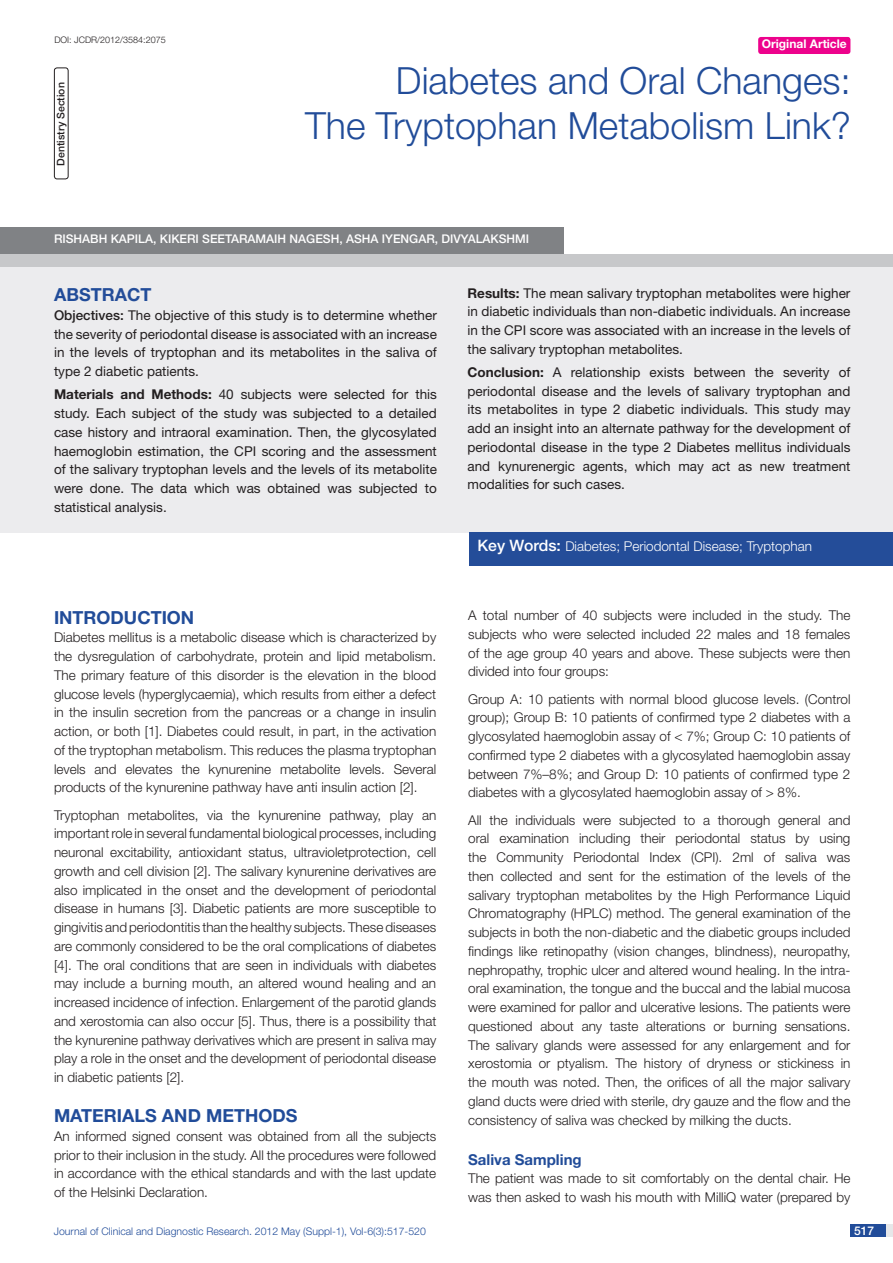
<style>
.page{position:relative;width:893px;height:1263px;background:#fff}
.page>*{position:absolute;margin:0;border:0;box-sizing:border-box;transform-origin:0 0}
.t1{font:300 37.5px/45px "Helvetica Neue";color:#214c99;text-align:right}
.Level_1{font:700 18px "Helvetica Neue";color:#214c99}
.Abstract_head{font:700 18px "Helvetica Neue";color:#214c99}
.Level_2{font:700 15px "Helvetica Neue";color:#214c99}
.Body_text{font:300 13.5px/18.8px "Helvetica Neue";color:#231f20;text-align:justify}
.Abstract_text{font:13.5px/18.8px "Helvetica Neue";color:#231f20;text-align:justify}
.t2{font:300 13.5px "Helvetica Neue";color:#fff}
.Author{font:500 12px "Helvetica Neue";color:#fff}
.t3{font:700 12px "Helvetica Neue";color:#fff}
.t4{font:300 10.5px "Helvetica Neue";color:#214c99}
.t5{font:500 10.5px "Helvetica Neue";color:#231f20}
.DOI{font:300 9px "Helvetica Neue";color:#231f20}
.s1{color:#244d99}
.s2{font-weight:500}
.s3{font-weight:700}
.s4{font-weight:500;font-size:15.75px}
</style>
<div class="page">
<div style="left:850px;top:1224px;width:43px;height:13px;background:#e6e7e9"></div>
<div style="left:850px;top:1224px;width:35px;height:13px;background:#214c99"></div>
<div style="left:0;top:256px;width:893px;height:277px;background:#ececee"></div>
<div style="left:0;top:254px;width:893px;height:12px;background:#c7c8ca"></div>
<div style="left:469px;top:532px;width:424px;height:33px;background:#244d99"></div>
<div style="left:0;top:227px;width:563px;height:27px;background:#808285"></div>
<div style="left:758px;top:37px;width:92px;height:17px;background:#ed028c;border-radius:3px"></div>
<div style="left:54px;top:67px;width:15px;height:112px;border:1px solid #231f20;border-radius:3px"></div>
<p class="DOI" style="left:54px;top:35px;width:113px">DOI: JCDR/2012/3584:2075</p>
<p class="t5" style="left:54px;top:166px;width:85px;rotate:-90deg">DENTISTRY SECTION</p>
<p class="t3" style="left:762px;top:37px;width:87px">Original Article</p>
<p class="t1" style="left:305px;top:57px;width:547px">Diabetes and Oral Changes:<br>The Tryptophan Metabolism Link?</p>
<p class="Author" style="left:54px;top:232px;width:477px">RISHABH KAPILA, KIKER I SEETARAMAIH NAGESH, ASHA IYENGAR, DIVYALAKSHMI</p>
<p class="Abstract_head" style="left:54px;top:284px;width:99px">ABST<span class="s1">RAC</span>T</p>
<p class="Abstract_text" style="left:54px;top:306px;width:384px"><span class="s2">OBJECTIVES:</span> The objective of this study is to determine whether the severity of periodontal disease is associated with an increase in the levels of tryptophan and its metabolites in the saliva of type 2 diabetic patients.</p>
<p class="Abstract_text" style="left:54px;top:385px;width:384px"><span class="s3">Materials and Methods:</span> 40 subjects were selected for this study. Each subject of the study was subjected to a detailed case history and intraoral examination. Then, the glycosylated haemoglobin estimation, the CPI scoring and the assessment of the salivary tryptophan levels and the levels of its metabolite were done. The data which was obtained was subjected to statistical analysis.</p>
<p class="Level_1" style="left:54px;top:606px;width:142px">Introduction</p>
<p class="Body_text" style="left:54px;top:628px;width:384px">Diabetes mellitus is a metabolic disease which is characterized by the dysregulation of carbohydrate, protein and lipid metabolism.<br>The primary feature of this disorder is the elevation in the blood glucose levels (hyperglycaemia), which results from either a defect in the insulin secretion from the pancreas or a change in insulin action, or both [1]. Diabetes could result, in part, in the activation of the tryptophan metabolism. This reduces the plasma tryptophan levels and elevates the kynurenine metabolite levels. Several products of the kynurenine pathway have anti insulin action [2].</p>
<p class="Body_text" style="left:54px;top:805px;width:384px">Tryptophan metabolites, via the kynurenine pathway, play an important role in several fundamental biological processes, including neuronal excitability, antioxidant status, ultravioletprotection, cell growth and cell division [2]. The salivary kynurenine derivatives are also implicated in the onset and the development of periodontal disease in humans [3]. Diabetic patients are more susceptible to gingivitis and periodontitis than the healthy subjects. These diseases are commonly considered to be the oral complications of diabetes [4]. The oral conditions that are seen in individuals with diabetes may include a burning mouth, an altered wound healing and an increased incidence of infection. Enlargement of the parotid glands and xerostomia can also occur [5]. Thus, there is a possibility that the kynurenine pathway derivatives which are present in saliva may play a role in the onset and the development of periodontal disease in diabetic patients [2].</p>
<p class="Level_1" style="left:54px;top:1104px;width:243px">Materials and Methods</p>
<p class="Body_text" style="left:54px;top:1126px;width:384px">An informed signed consent was obtained from all the subjects prior to their inclusion in the study. All the procedures were followed in accordance with the ethical standards and with the last update of the Helsinki Declaration.</p>
<p class="Abstract_text" style="left:468px;top:283px;width:384px"><span class="s3">Results:</span> The mean salivary tryptophan metabolites were higher in diabetic individuals than non-diabetic individuals. An increase in the CPI score was associated with an increase in the levels of the salivary tryptophan metabolites.</p>
<p class="Abstract_text" style="left:468px;top:363px;width:384px"><span class="s3">Conclusion:</span> A relationship exists between the severity of periodontal disease and the levels of salivary tryptophan and its metabolites in type 2 diabetic individuals. This study may add an insight into an alternate pathway for the development of periodontal disease in the type 2 Diabetes mellitus individuals and kynurenergic agents, which may act as new treatment modalities for such cases.</p>
<p class="t2" style="left:477px;top:538px;width:336px"><span class="s4">KEY WORDS:</span> Diabetes; Periodontal Disease; Tryptophan</p>
<p class="Body_text" style="left:468px;top:606px;width:384px">A total number of 40 subjects were included in the study. The subjects who were selected included 22 males and 18 females of the age group 40 years and above. These subjects were then divided into four groups:</p>
<p class="Body_text" style="left:468px;top:689px;width:384px">Group A: 10 patients with normal blood glucose levels. (Control group); Group B: 10 patients of confirmed type 2 diabetes with a glycosylated haemoglobin assay of &lt; 7%; Group C: 10 patients of confirmed type 2 diabetes with a glycosylated haemoglobin assay between 7%–8%; and Group D: 10 patients of confirmed type 2 diabetes with a glycosylated haemoglobin assay of &gt; 8%.</p>
<p class="Body_text" style="left:468px;top:810px;width:384px">All the individuals were subjected to a thorough general and oral examination including their periodontal status by using the Community Periodontal Index (CPI). 2ml of saliva was then collected and sent for the estimation of the levels of the salivary tryptophan metabolites by the High Performance Liquid Chromatography (HPLC) method. The general examination of the subjects in both the non-diabetic and the diabetic groups included findings like retinopathy (vision changes, blindness), neuropathy, nephropathy, trophic ulcer and altered wound healing. In the intra&shy;oral examination, the tongue and the buccal and the labial mucosa were examined for pallor and ulcerative lesions. The patients were questioned about any taste alterations or burning sensations.<br>The salivary glands were assessed for any enlargement and for xerostomia or ptyalism. The history of dryness or stickiness in the mouth was noted. Then, the orifices of all the major salivary gland ducts were dried with sterile, dry gauze and the flow and the consistency of saliva was checked by milking the ducts.</p>
<p class="Level_2" style="left:468px;top:1150px;width:115px">Saliva Sampling</p>
<p class="Body_text" style="left:468px;top:1169px;width:384px">The patient was made to sit comfortably on the dental chair. He was then asked to wash his mouth with MilliQ water (prepared by</p>
<p class="t4" style="left:54px;top:1225px;width:374px">Journal of Clinical and Diagnostic Research. 2012 May (Suppl-1), Vol-6(3):517-520</p>
<p class="Author" style="left:854px;top:1223px;width:22px">517</p>
</div>
